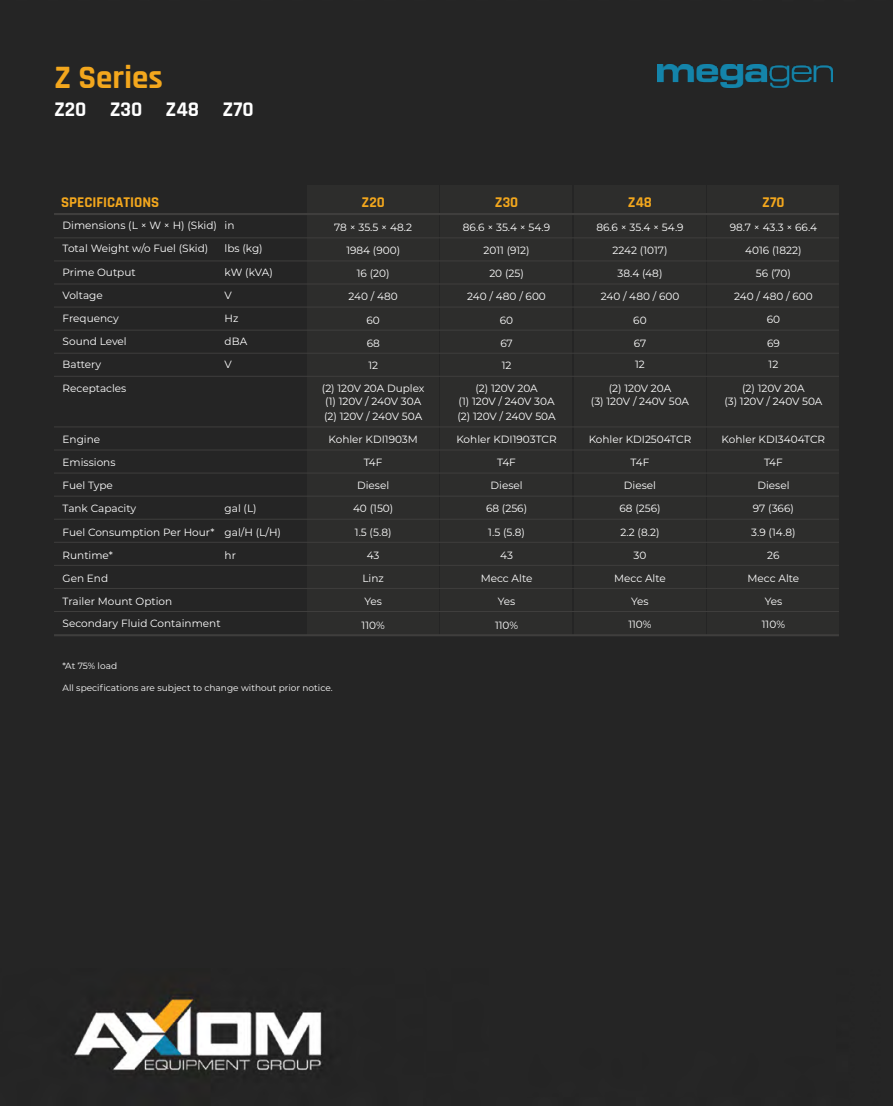
<style>
.page{position:relative;width:893px;height:1106px;background:#fff}
.page>*{position:absolute;margin:0;border:0;box-sizing:border-box;transform-origin:0 0}
.t1{font:700 33px "Rajdhani";color:#f3a71d}
.t2{font:700 21px "Rajdhani";color:#fff}
.t3{font:700 15px "Rajdhani";color:#f3a71d}
.t4{font:10.5px/21.8px "Montserrat";color:#fff}
.t5{font:9px "Montserrat";color:#fff}
</style>
<div class="page">
<div style="left:0;top:0;width:893px;height:968px;background:#252525"></div>
<img style="left:0;top:968px;width:893px;height:138px">
<img style="left:658px;top:65px;width:174px;height:22px">
<div style="left:440px;top:185px;width:132px;height:450px;background:#2d2d2c"></div>
<div style="left:307px;top:185px;width:132px;height:450px;background:#2d2d2c"></div>
<div style="left:574px;top:185px;width:131px;height:450px;background:#2d2d2c"></div>
<div style="left:707px;top:185px;width:132px;height:450px;background:#2d2d2c"></div>
<hr style="left:54px;top:213px;width:785px;height:2px;background:#3f3e3d">
<hr style="left:54px;top:634px;width:785px;height:2px;background:#3f3e3d">
<hr style="left:54px;top:237px;width:785px;height:1px;background:#3f3e3d">
<hr style="left:54px;top:260px;width:785px;height:1px;background:#3f3e3d">
<hr style="left:54px;top:284px;width:785px;height:1px;background:#3f3e3d">
<hr style="left:54px;top:307px;width:785px;height:1px;background:#3f3e3d">
<hr style="left:54px;top:330px;width:785px;height:1px;background:#3f3e3d">
<hr style="left:54px;top:353px;width:785px;height:1px;background:#3f3e3d">
<hr style="left:54px;top:376px;width:785px;height:1px;background:#3f3e3d">
<hr style="left:54px;top:426px;width:785px;height:1px;background:#3f3e3d">
<hr style="left:54px;top:449px;width:785px;height:1px;background:#3f3e3d">
<hr style="left:54px;top:473px;width:785px;height:1px;background:#3f3e3d">
<hr style="left:54px;top:496px;width:785px;height:1px;background:#3f3e3d">
<hr style="left:54px;top:519px;width:785px;height:1px;background:#3f3e3d">
<hr style="left:54px;top:542px;width:785px;height:1px;background:#3f3e3d">
<hr style="left:54px;top:565px;width:785px;height:1px;background:#3f3e3d">
<hr style="left:54px;top:588px;width:785px;height:1px;background:#3f3e3d">
<hr style="left:54px;top:611px;width:785px;height:1px;background:#3f3e3d">
<div style="left:490px;top:952px;width:345px;height:144px;background:#252525"></div>
<h1 class="t1" style="left:54px;top:57px;width:110px">Z Series</h1>
<h2 class="t2" style="left:54px;top:97px;width:201px">Z20 Z30 Z48 Z70</h2>
<h3 class="t3" style="left:61px;top:193px;width:100px">SPECIFICATIONS</h3>
<h3 class="t3" style="left:362px;top:193px;width:25px">Z20</h3>
<h3 class="t3" style="left:495px;top:193px;width:25px">Z30</h3>
<h3 class="t3" style="left:628px;top:193px;width:26px">Z48</h3>
<h3 class="t3" style="left:762px;top:193px;width:24px">Z70</h3>
<p class="t4" style="left:63px;top:214px;width:173px">Dimensions (L × W × H) (Skid) in</p>
<p class="t4" style="left:63px;top:237px;width:147px">Total Weight w/o Fuel (Skid)</p>
<p class="t4" style="left:225px;top:237px;width:40px">lbs (kg)</p>
<p class="t4" style="left:63px;top:260px;width:75px">Prime Output</p>
<p class="t4" style="left:225px;top:260px;width:50px">kW (kVA)</p>
<p class="t4" style="left:63px;top:284px;width:42px">Voltage</p>
<p class="t4" style="left:225px;top:284px;width:9px">V</p>
<p class="t4" style="left:63px;top:307px;width:58px">Frequency</p>
<p class="t4" style="left:225px;top:307px;width:15px">Hz</p>
<p class="t4" style="left:63px;top:330px;width:66px">Sound Level</p>
<p class="t4" style="left:225px;top:330px;width:24px">dBA</p>
<p class="t4" style="left:63px;top:353px;width:40px">Battery</p>
<p class="t4" style="left:225px;top:353px;width:9px">V</p>
<p class="t4" style="left:63px;top:377px;width:65px">Receptacles</p>
<p class="t4" style="left:730px;top:216px;width:89px">98.7 × 43.3 × 66.4</p>
<p class="t4" style="left:745px;top:239px;width:58px">4016 (1822)</p>
<p class="t4" style="left:756px;top:262px;width:36px">56 (70)</p>
<p class="t4" style="left:734px;top:285px;width:80px">240 / 480 / 600</p>
<p class="t4" style="left:767px;top:308px;width:15px">60</p>
<p class="t4" style="left:767px;top:332px;width:14px">69<br>12</p>
<p class="t4" style="left:724px;top:381px;width:100px;line-height:13.5px;text-align:center">(2) 120V 20A<br>(3) 120V / 240V 50A</p>
<p class="t4" style="left:721px;top:427px;width:105px">Kohler KDI3404TCR</p>
<p class="t4" style="left:764px;top:451px;width:20px">T4F</p>
<p class="t4" style="left:757px;top:474px;width:34px">Diesel</p>
<p class="t4" style="left:753px;top:497px;width:42px">97 (366)</p>
<p class="t4" style="left:751px;top:520px;width:46px">3.9 (14.8)</p>
<p class="t4" style="left:767px;top:544px;width:14px">26</p>
<p class="t4" style="left:747px;top:567px;width:53px">Mecc Alte</p>
<p class="t4" style="left:765px;top:590px;width:19px">Yes</p>
<p class="t4" style="left:762px;top:613px;width:25px">110%</p>
<p class="t4" style="left:596px;top:216px;width:89px">86.6 × 35.4 × 54.9</p>
<p class="t4" style="left:612px;top:239px;width:57px">2242 (1017)</p>
<p class="t4" style="left:617px;top:262px;width:46px">38.4 (48)</p>
<p class="t4" style="left:601px;top:285px;width:80px">240 / 480 / 600</p>
<p class="t4" style="left:633px;top:308px;width:15px">60</p>
<p class="t4" style="left:634px;top:332px;width:14px">67<br>12</p>
<p class="t4" style="left:591px;top:381px;width:100px;line-height:13.5px;text-align:center">(2) 120V 20A<br>(3) 120V / 240V 50A</p>
<p class="t4" style="left:589px;top:428px;width:104px">Kohler KDI2504TCR</p>
<p class="t4" style="left:631px;top:451px;width:20px">T4F</p>
<p class="t4" style="left:624px;top:474px;width:34px">Diesel</p>
<p class="t4" style="left:619px;top:497px;width:43px">68 (256)</p>
<p class="t4" style="left:620px;top:520px;width:41px">2.2 (8.2)</p>
<p class="t4" style="left:633px;top:544px;width:14px">30</p>
<p class="t4" style="left:614px;top:567px;width:53px">Mecc Alte</p>
<p class="t4" style="left:631px;top:590px;width:19px">Yes</p>
<p class="t4" style="left:628px;top:613px;width:25px">110%</p>
<p class="t4" style="left:334px;top:216px;width:79px">78 × 35.5 × 48.2</p>
<p class="t4" style="left:346px;top:239px;width:55px">1984 (900)</p>
<p class="t4" style="left:357px;top:262px;width:34px">16 (20)</p>
<p class="t4" style="left:348px;top:285px;width:51px">240 / 480</p>
<p class="t4" style="left:366px;top:309px;width:15px">60</p>
<p class="t4" style="left:367px;top:332px;width:15px">68<br>12</p>
<p class="t4" style="left:322px;top:381px;width:104px;line-height:13.8px">(2) 120V 20A Duplex (1) 120V / 240V 30A (2) 120V / 240V 50A</p>
<p class="t4" style="left:328px;top:428px;width:91px">Kohler KDI1903M</p>
<p class="t4" style="left:364px;top:451px;width:20px">T4F</p>
<p class="t4" style="left:357px;top:474px;width:34px">Diesel</p>
<p class="t4" style="left:353px;top:497px;width:42px">40 (150)</p>
<p class="t4" style="left:355px;top:520px;width:38px">1.5 (5.8)</p>
<p class="t4" style="left:367px;top:544px;width:14px">43</p>
<p class="t4" style="left:362px;top:567px;width:23px">Linz</p>
<p class="t4" style="left:364px;top:590px;width:19px">Yes</p>
<p class="t4" style="left:362px;top:613px;width:25px">110%</p>
<p class="t4" style="left:463px;top:216px;width:89px">86.6 × 35.4 × 54.9</p>
<p class="t4" style="left:483px;top:239px;width:48px">2011 (912)</p>
<p class="t4" style="left:489px;top:262px;width:36px">20 (25)</p>
<p class="t4" style="left:467px;top:285px;width:80px">240 / 480 / 600</p>
<p class="t4" style="left:500px;top:309px;width:15px">60</p>
<p class="t4" style="left:500px;top:332px;width:14px">67<br>12</p>
<p class="t4" style="left:457px;top:381px;width:100px;line-height:13.8px;text-align:center">(2) 120V 20A<br>(1) 120V / 240V 30A (2) 120V / 240V 50A</p>
<p class="t4" style="left:456px;top:428px;width:102px">Kohler KDI1903TCR</p>
<p class="t4" style="left:497px;top:451px;width:20px">T4F</p>
<p class="t4" style="left:490px;top:474px;width:34px">Diesel</p>
<p class="t4" style="left:486px;top:497px;width:43px">68 (256)</p>
<p class="t4" style="left:488px;top:521px;width:38px">1.5 (5.8)</p>
<p class="t4" style="left:500px;top:544px;width:14px">43</p>
<p class="t4" style="left:481px;top:567px;width:53px">Mecc Alte</p>
<p class="t4" style="left:498px;top:590px;width:19px">Yes</p>
<p class="t4" style="left:495px;top:613px;width:25px">110%</p>
<p class="t4" style="left:63px;top:428px;width:39px">Engine</p>
<p class="t4" style="left:63px;top:451px;width:54px">Emissions</p>
<p class="t4" style="left:63px;top:474px;width:52px">Fuel Type</p>
<p class="t4" style="left:63px;top:497px;width:75px">Tank Capacity</p>
<p class="t4" style="left:225px;top:497px;width:34px">gal (L)</p>
<p class="t4" style="left:63px;top:520px;width:220px">Fuel Consumption Per Hour* gal/H (L/H)</p>
<p class="t4" style="left:63px;top:544px;width:52px">Runtime*</p>
<p class="t4" style="left:225px;top:544px;width:13px">hr</p>
<p class="t4" style="left:63px;top:567px;width:47px">Gen End</p>
<p class="t4" style="left:63px;top:590px;width:159px">Trailer Mount Option<br>Secondary Fluid Containment</p>
<p class="t5" style="left:63px;top:659px;width:56px">*At 75% load</p>
<p class="t5" style="left:63px;top:681px;width:272px">All specifications are subject to change without prior notice.</p>
</div>
